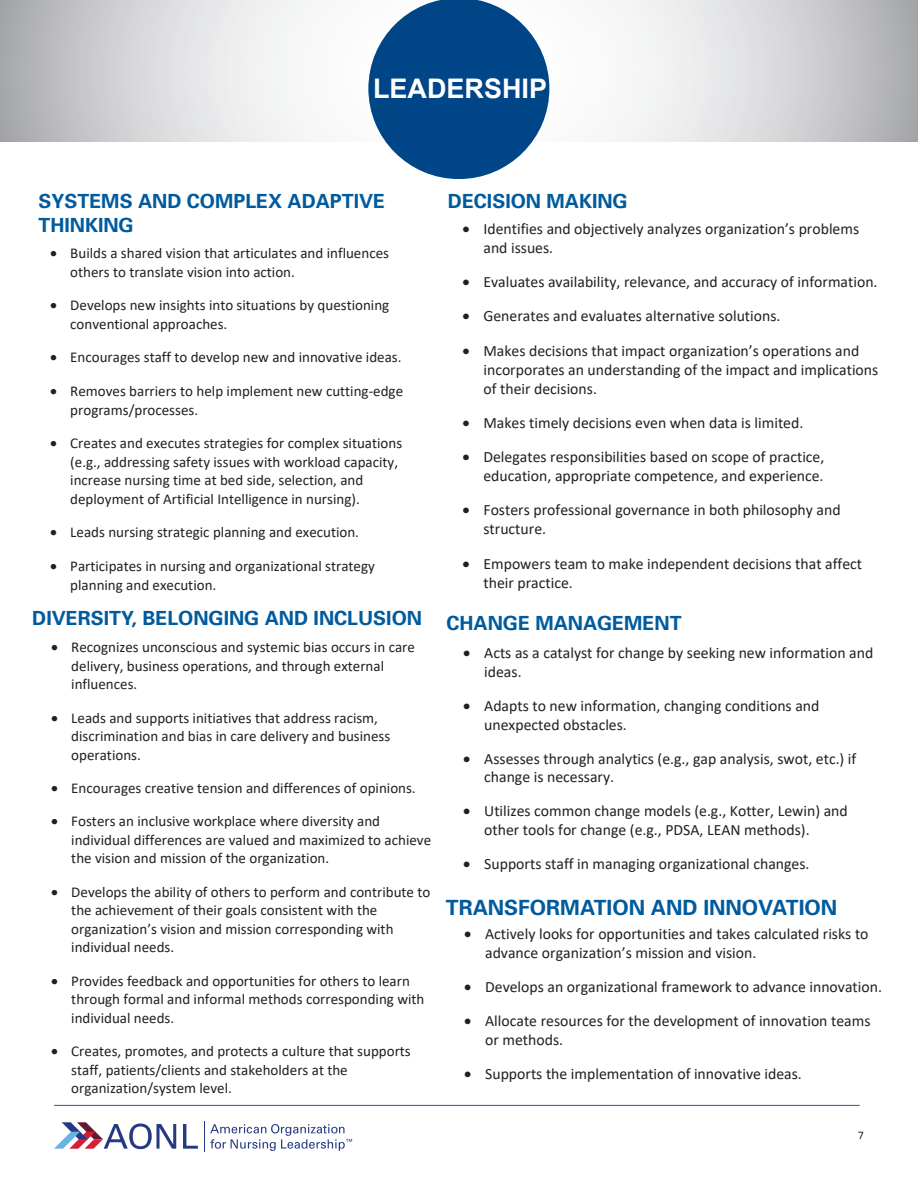
<style>
.page{position:relative;width:918px;height:1188px;background:#fff}
.page>*{position:absolute;margin:0;border:0;box-sizing:border-box;transform-origin:0 0}
.t1{font:700 27px "Arial";color:#fff}
.t2{font:700 21px "Univers";color:#005b9e}
.t3{font:700 19.5px/24px "Univers";color:#005b9e}
.t4{font:15.75px/18.9px "Calibri";color:#231f20}
.t5{font:15px/18.5px "Calibri";color:#231f20}
.t6{font:10.5px "Univers";color:#231f20}
</style>
<div class="page">
<svg style="left:385px;top:141px;width:148px;height:38px"></svg>
<svg style="left:1px;top:0;width:917px;height:141px"></svg>
<svg style="left:183px;top:1124px;width:15px;height:25px"></svg>
<hr style="left:204px;top:1121px;width:1px;height:31px;background:#253a80">
<svg style="left:54px;top:1122px;width:122px;height:27px"></svg>
<svg style="left:210px;top:1124px;width:142px;height:27px"></svg>
<hr style="left:54px;top:1105px;width:806px;height:1px;background:#175d9e">
<p class="t1" style="left:373px;top:69px;width:176px">LEADERSHIP</p>
<p class="t3" style="left:38px;top:189px;width:348px">SYSTEMS AND COMPLEX ADAPTIVE<br>THINKING</p>
<p class="t5" style="left:70px;top:244px;width:320px;text-indent:-20px">• Builds a shared vision that articulates and influences others to translate vision into action.</p>
<p class="t5" style="left:70px;top:296px;width:320px;text-indent:-20px">• Develops new insights into situations by questioning conventional approaches.</p>
<p class="t5" style="left:50px;top:348px;width:353px">• Encourages staff to develop new and innovative ideas.</p>
<p class="t5" style="left:70px;top:381px;width:334px;text-indent:-20px">• Removes barriers to help implement new cutting-edge programs/processes.</p>
<p class="t5" style="left:70px;top:434px;width:333px;text-indent:-20px">• Creates and executes strategies for complex situations (e.g., addressing safety issues with workload capacity, increase nursing time at bed side, selection, and deployment of Artificial Intelligence in nursing).</p>
<p class="t5" style="left:50px;top:523px;width:310px">• Leads nursing strategic planning and execution.</p>
<p class="t5" style="left:70px;top:556px;width:306px;text-indent:-20px">• Participates in nursing and organizational strategy planning and execution.</p>
<p class="t3" style="left:32px;top:607px;width:391px">DIVERSITY, BELONGING AND INCLUSION</p>
<p class="t5" style="left:71px;top:638px;width:345px;text-indent:-20px">• Recognizes unconscious and systemic bias occurs in care delivery, business operations, and through external influences.</p>
<p class="t5" style="left:71px;top:708px;width:321px;text-indent:-20px">• Leads and supports initiatives that address racism, discrimination and bias in care delivery and business operations.</p>
<p class="t5" style="left:51px;top:778px;width:366px">• Encourages creative tension and differences of opinions.</p>
<p class="t5" style="left:71px;top:812px;width:361px;text-indent:-20px">• Fosters an inclusive workplace where diversity and individual differences are valued and maximized to achieve the vision and mission of the organization.</p>
<p class="t5" style="left:71px;top:882px;width:361px;text-indent:-20px">• Develops the ability of others to perform and contribute to the achievement of their goals consistent with the organization’s vision and mission corresponding with individual needs.</p>
<p class="t5" style="left:71px;top:971px;width:355px;text-indent:-20px">• Provides feedback and opportunities for others to learn through formal and informal methods corresponding with individual needs.</p>
<p class="t5" style="left:71px;top:1041px;width:341px;text-indent:-20px">• Creates, promotes, and protects a culture that supports staff, patients/clients and stakeholders at the organization/system level.</p>
<p class="t3" style="left:448px;top:189px;width:181px">DECISION MAKING</p>
<p class="t4" style="left:483px;top:219px;width:377px;text-indent:-21px">• Identifies and objectively analyzes organization’s problems and issues.</p>
<p class="t4" style="left:462px;top:272px;width:417px">• Evaluates availability, relevance, and accuracy of information.</p>
<p class="t4" style="left:462px;top:306px;width:320px">• Generates and evaluates alternative solutions.</p>
<p class="t4" style="left:483px;top:340px;width:396px;text-indent:-21px">• Makes decisions that impact organization’s operations and incorporates an understanding of the impact and implications of their decisions.</p>
<p class="t4" style="left:462px;top:413px;width:342px">• Makes timely decisions even when data is limited.</p>
<p class="t4" style="left:462px;top:447px;width:363px;text-align:right">• Delegates responsibilities based on scope of practice, education, appropriate competence, and experience.</p>
<p class="t4" style="left:483px;top:500px;width:359px;text-indent:-21px">• Fosters professional governance in both philosophy and structure.</p>
<p class="t4" style="left:483px;top:553px;width:380px;text-indent:-21px">• Empowers team to make independent decisions that affect their practice.</p>
<p class="t3" style="left:447px;top:611px;width:237px">CHANGE MANAGEMENT</p>
<p class="t4" style="left:484px;top:643px;width:391px;text-indent:-21px">• Acts as a catalyst for change by seeking new information and ideas.</p>
<p class="t4" style="left:484px;top:696px;width:337px;text-indent:-21px">• Adapts to new information, changing conditions and unexpected obstacles.</p>
<p class="t4" style="left:484px;top:748px;width:374px;text-indent:-21px">• Assesses through analytics (e.g., gap analysis, swot, etc.) if change is necessary.</p>
<p class="t4" style="left:484px;top:801px;width:365px;text-indent:-21px">• Utilizes common change models (e.g., Kotter, Lewin) and other tools for change (e.g., PDSA, LEAN methods).</p>
<p class="t4" style="left:463px;top:854px;width:348px">• Supports staff in managing organizational changes.</p>
<p class="t2" style="left:446px;top:895px;width:393px">TRANSFORMATION AND INNOVATION</p>
<p class="t4" style="left:485px;top:924px;width:385px;text-indent:-21px">• Actively looks for opportunities and takes calculated risks to advance organization’s mission and vision.</p>
<p class="t4" style="left:464px;top:977px;width:419px">• Develops an organizational framework to advance innovation.</p>
<p class="t4" style="left:485px;top:1011px;width:387px;text-indent:-21px">• Allocate resources for the development of innovation teams or methods.</p>
<p class="t4" style="left:464px;top:1064px;width:339px">• Supports the implementation of innovative ideas.</p>
<p class="t6" style="left:858px;top:1129px;width:7px">7</p>
</div>
